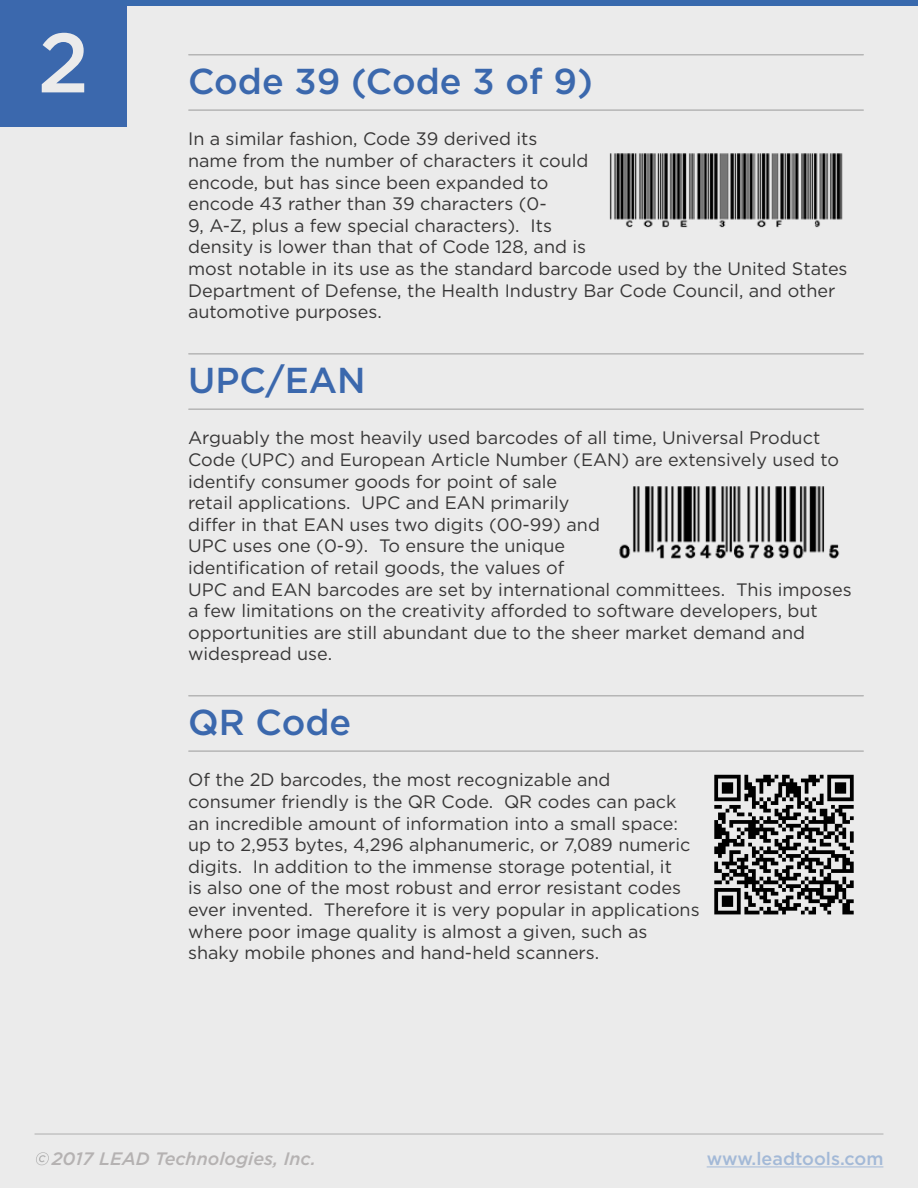
<style>
.page{position:relative;width:918px;height:1188px;background:#ebebeb}
.page>*{position:absolute;margin:0;border:0;box-sizing:border-box;transform-origin:0 0}
.t1{font:500 84px "Gotham";color:#ebebeb}
.t2{font:500 36px "Gotham";color:#3b68ad}
.t3{font:18px/21.6px "Gotham";color:#373636}
.t4{font:italic 500 18px "Gotham";color:#b5b2b2}
.t5{font:500 18px "Gotham";color:#a3b9d7}
</style>
<div class="page">
<hr style="left:189px;top:54px;width:674px;height:2px;background:#b5b5b5">
<hr style="left:189px;top:109px;width:674px;height:2px;background:#b5b5b5">
<hr style="left:189px;top:353px;width:674px;height:2px;background:#b5b5b5">
<hr style="left:189px;top:408px;width:674px;height:2px;background:#b5b5b5">
<hr style="left:189px;top:695px;width:674px;height:2px;background:#b5b5b5">
<hr style="left:189px;top:750px;width:674px;height:2px;background:#b5b5b5">
<img style="left:619px;top:486px;width:221px;height:73px">
<img style="left:609px;top:153px;width:234px;height:75px">
<img style="left:714px;top:774px;width:140px;height:141px">
<div style="left:0;top:0;width:127px;height:127px;background:#3b68ad"></div>
<div style="left:121px;top:0;width:797px;height:5px;background:#3869ad"></div>
<hr style="left:707px;top:1166px;width:176px;height:1px;background:#a3b9d7">
<svg style="left:36px;top:1152px;width:13px;height:13px"></svg>
<hr style="left:35px;top:1133px;width:848px;height:2px;background:#b5b5b5">
<h1 class="t1" style="left:38px;top:8px;width:53px">2</h1>
<h2 class="t2" style="left:188px;top:57px;width:406px">Code 39 (Code 3 of 9)</h2>
<p class="t3" style="left:188px;top:128px;width:661px">In a similar fashion, Code 39 derived its<br>name from the number of characters it could<br>encode, but has since been expanded to<br>encode 43 rather than 39 characters (0-<br>9, A-Z, plus a few special characters). Its<br>density is lower than that of Code 128, and is<br>most notable in its use as the standard barcode used by the United States Department of Defense, the Health Industry Bar Code Council, and other automotive purposes.</p>
<h2 class="t2" style="left:188px;top:357px;width:179px">UPC/EAN</h2>
<p class="t3" style="left:188px;top:427px;width:665px">Arguably the most heavily used barcodes of all time, Universal Product Code (UPC) and European Article Number (EAN) are extensively used to identify consumer goods for point of sale<br>retail applications. UPC and EAN primarily<br>differ in that EAN uses two digits (00-99) and<br>UPC uses one (0-9). To ensure the unique<br>identification of retail goods, the values of<br>UPC and EAN barcodes are set by international committees. This imposes a few limitations on the creativity afforded to software developers, but opportunities are still abundant due to the sheer market demand and widespread use.</p>
<h2 class="t2" style="left:188px;top:698px;width:165px">QR Code</h2>
<p class="t3" style="left:188px;top:769px;width:513px">Of the 2D barcodes, the most recognizable and consumer friendly is the QR Code. QR codes can pack an incredible amount of information into a small space: up to 2,953 bytes, 4,296 alphanumeric, or 7,089 numeric digits. In addition to the immense storage potential, it<br>is also one of the most robust and error resistant codes ever invented. Therefore it is very popular in applications where poor image quality is almost a given, such as shaky mobile phones and hand-held scanners.</p>
<p class="t4" style="left:52px;top:1147px;width:266px">2017 LEAD Technologies, Inc.</p>
<p class="t5" style="left:707px;top:1147px;width:178px">www.leadtools.com</p>
</div>
